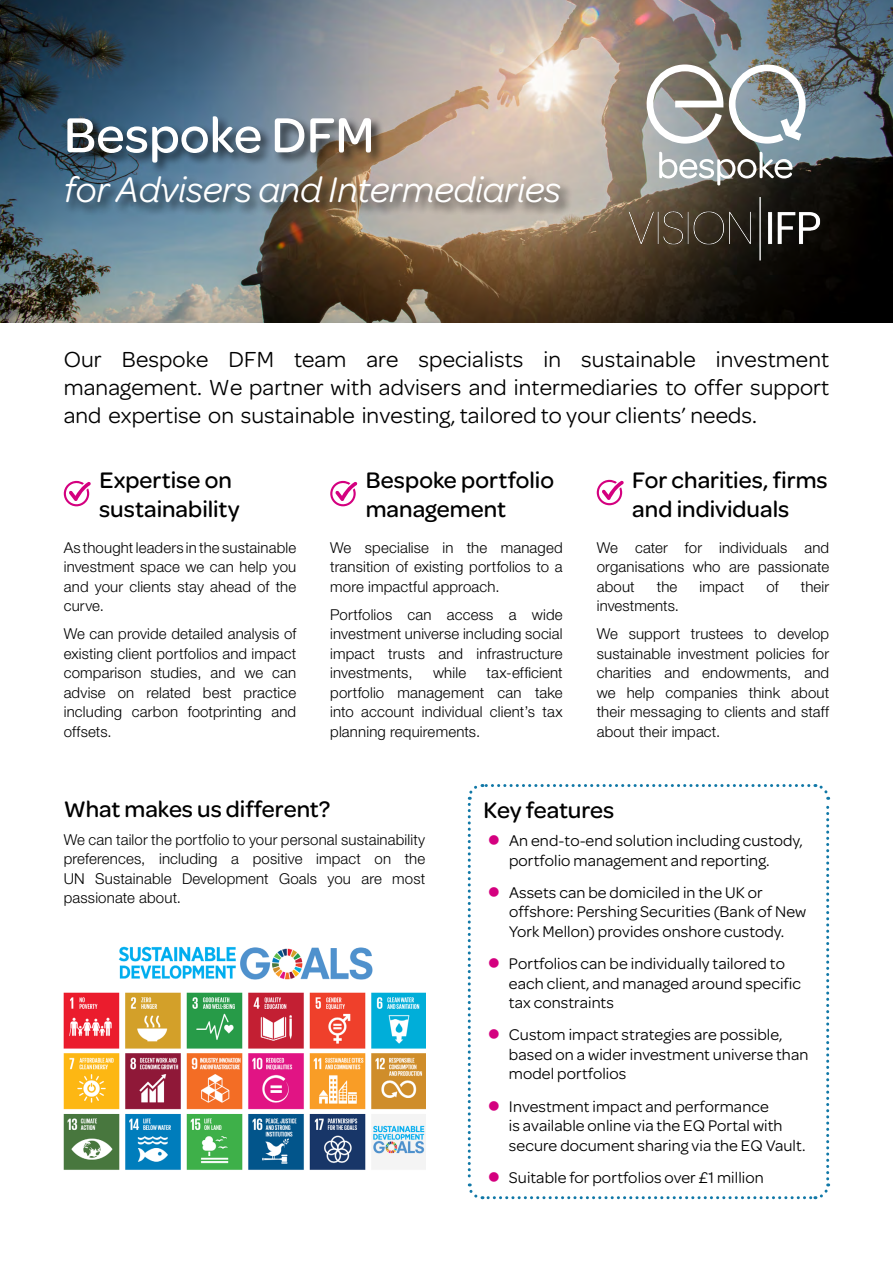
<style>
.page{position:relative;width:893px;height:1263px;background:#fff}
.page>*{position:absolute;margin:0;border:0;box-sizing:border-box;transform-origin:0 0}
.t1{font:500 52.5px "Omnes";color:#fff}
.t2{font:italic 37.8px "Omnes";color:#fff}
.t3{font:500 24px/28.8px "Omnes";color:#000}
.t4{font:23.25px/27.9px "Omnes";letter-spacing:.005em;color:#000;text-align:justify}
.t5{font:16.5px/19.5px "Omnes";letter-spacing:.005em;color:#000}
.t6{font:300 15px/19.5px "Helvetica Neue LT Std";letter-spacing:.01em;color:#000;text-align:justify}
</style>
<div class="page">
<img style="left:0;top:0;width:893px;height:322px">
<svg style="left:64px;top:481px;width:27px;height:25px"></svg>
<svg style="left:330px;top:481px;width:27px;height:25px"></svg>
<svg style="left:597px;top:480px;width:27px;height:25px"></svg>
<img style="left:64px;top:946px;width:361px;height:224px">
<img style="left:612px;top:191px;width:219px;height:82px">
<svg style="left:659px;top:152px;width:133px;height:33px"></svg>
<svg style="left:647px;top:64px;width:76px;height:80px"></svg>
<img style="left:729px;top:64px;width:77px;height:80px">
<div style="left:64px;top:114px;width:510px;height:102px;background:#000;opacity:.75"></div>
<svg style="left:467px;top:784px;width:364px;height:416px"></svg>
<h1 class="t1" style="left:64px;top:98px;width:312px">Bespoke DFM</h1>
<h2 class="t2" style="left:64px;top:164px;width:499px">for Advisers and Intermediaries</h2>
<h3 class="t4" style="left:64px;top:344px;width:767px">Our Bespoke DFM team are specialists in sustainable investment management. We partner with advisers and intermediaries to offer support and expertise on sustainable investing, tailored to your clients’ needs.</h3>
<h3 class="t3" style="left:99px;top:465px;width:142px">Expertise on sustainability</h3>
<p class="t6" style="left:64px;top:537px;width:234px">As thought leaders in the sustainable investment space we can help you and your clients stay ahead of the curve.</p>
<p class="t6" style="left:64px;top:624px;width:234px">We can provide detailed analysis of existing client portfolios and impact comparison studies, and we can advise on related best practice including carbon footprinting and offsets.</p>
<h3 class="t3" style="left:366px;top:465px;width:190px">Bespoke portfolio management</h3>
<p class="t6" style="left:330px;top:537px;width:234px">We specialise in the managed transition of existing portfolios to a more impactful approach.</p>
<p class="t6" style="left:330px;top:604px;width:234px">Portfolios can access a wide investment universe including social impact trusts and infrastructure investments,</p>
<p class="t6" style="left:330px;top:663px;width:234px;text-indent:156px">tax-efficient portfolio management can take into account individual client’s tax planning requirements.</p>
<p class="t6" style="left:433px;top:663px;width:35px">while</p>
<h3 class="t3" style="left:632px;top:465px;width:197px">For charities, firms and individuals</h3>
<p class="t6" style="left:597px;top:537px;width:234px">We cater for individuals and organisations who are passionate about</p>
<p class="t6" style="left:657px;top:576px;width:22px">the</p>
<p class="t6" style="left:700px;top:576px;width:46px">impact</p>
<p class="t6" style="left:766px;top:576px;width:14px">of</p>
<p class="t6" style="left:801px;top:576px;width:30px">their</p>
<p class="t6" style="left:597px;top:591px;width:234px;line-height:28px">investments.<br>We support trustees to develop</p>
<p class="t6" style="left:597px;top:643px;width:234px">sustainable investment policies for charities and endowments, and we help companies think about their messaging to clients and staff about their impact.</p>
<h3 class="t3" style="left:64px;top:793px;width:268px">What makes us different?</h3>
<p class="t6" style="left:64px;top:829px;width:363px">We can tailor the portfolio to your personal sustainability preferences, including a positive impact on the UN Sustainable Development Goals you are most passionate about.</p>
<h3 class="t3" style="left:483px;top:794px;width:132px">Key features</h3>
<p class="t5" style="left:509px;top:830px;width:296px">An end-to-end solution including custody, portfolio management and reporting.</p>
<p class="t5" style="left:509px;top:882px;width:299px">Assets can be domiciled in the UK or offshore: Pershing Securities (Bank of New<br>York Mellon) provides onshore custody.</p>
<p class="t5" style="left:509px;top:953px;width:294px">Portfolios can be individually tailored to each client, and managed around specific tax constraints</p>
<p class="t5" style="left:509px;top:1024px;width:301px">Custom impact strategies are possible, based on a wider investment universe than model portfolios</p>
<p class="t5" style="left:509px;top:1095px;width:298px">Investment impact and performance<br>is available online via the EQ Portal with secure document sharing via the EQ Vault.</p>
<p class="t5" style="left:509px;top:1167px;width:256px">Suitable for portfolios over £1 million</p>
</div>
